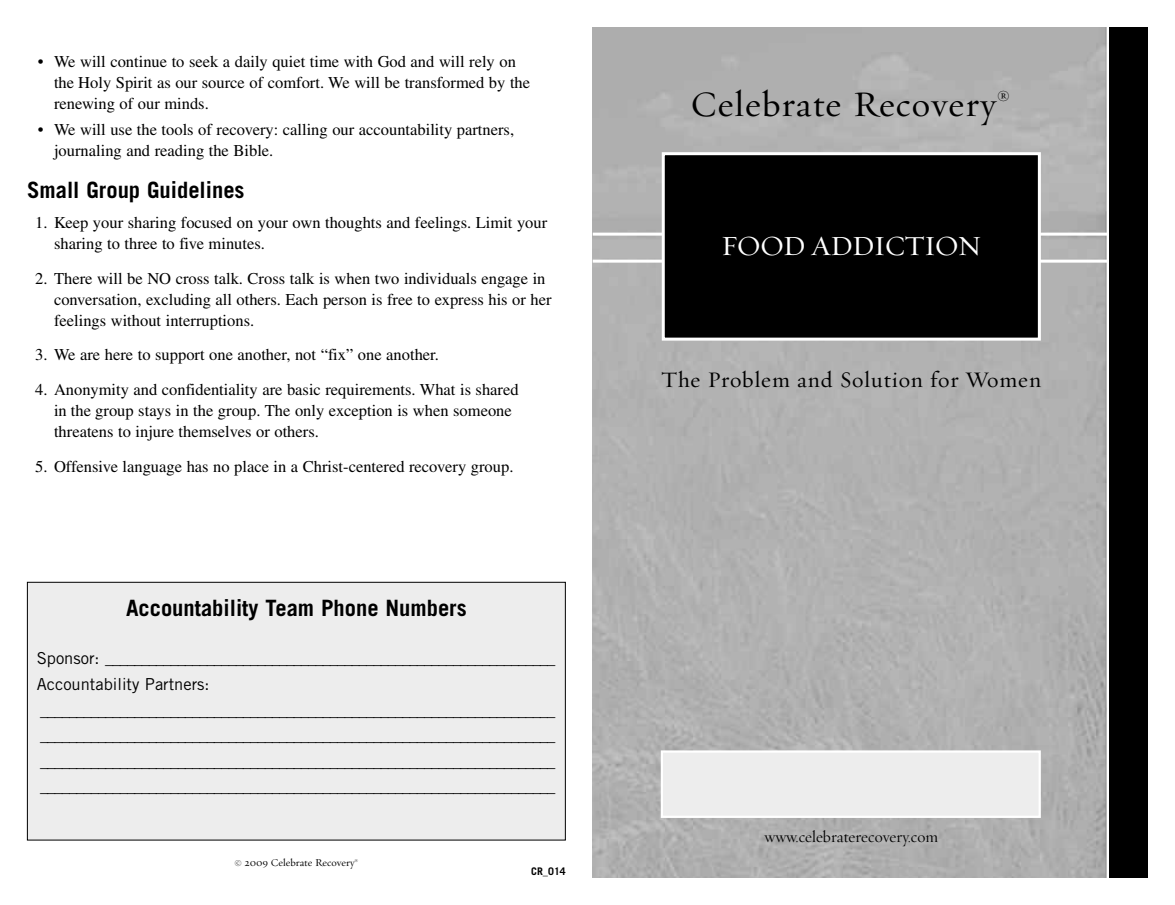
<style>
.page{position:relative;width:1175px;height:905px;background:#fff}
.page>*{position:absolute;margin:0;border:0;box-sizing:border-box;transform-origin:0 0}
.t1{font:36px "Requiem Text HTF Roman";letter-spacing:.03em;color:#000}
.t2{font:27.9px "Requiem Text HTF Roman";letter-spacing:-.05em;color:#fff}
.t3{font:700 22.5px "Trade Gothic LT Std";color:#000}
.t4{font:22.35px "Requiem Text HTF Roman";letter-spacing:.035em;color:#000}
.t5{font:16.5px/21px "Times LT Std";color:#000}
.t6{font:16.5px/25.5px "Trade Gothic LT Std";color:#000}
.t7{font:16.5px "Requiem Display HTF Roman";color:#000}
.t8{font:10.5px "Requiem Text HTF Roman";color:#000}
.t9{font:700 10.5px "Trade Gothic LT Std";color:#000}
</style>
<div class="page">
<div style="left:592px;top:27px;width:556px;height:851px;background:#000"></div>
<div style="left:592px;top:27px;width:516px;height:851px;background:#b1b1b1"></div>
<svg style="left:592px;top:232px;width:516px;height:4px"></svg>
<hr style="left:592px;top:260px;width:516px;height:2px;background:#fff">
<div style="left:664px;top:155px;width:373px;height:182px;background:#000"></div>
<div style="left:662px;top:152px;width:378px;height:188px;border:3px solid #fff"></div>
<div style="left:663px;top:752px;width:375px;height:63px;background:#ededed"></div>
<div style="left:661px;top:750px;width:379px;height:68px;border:2px solid #fff"></div>
<div style="left:28px;top:582px;width:537px;height:257px;background:#ededed"></div>
<div style="left:27px;top:582px;width:539px;height:258px;border:1px solid #000"></div>
<p class="t5" style="left:54px;top:51px;width:477px;text-indent:-16px">• We will continue to seek a daily quiet time with God and will rely on the Holy Spirit as our source of comfort. We will be transformed by the renewing of our minds.</p>
<p class="t5" style="left:54px;top:118px;width:461px;text-indent:-16px">• We will use the tools of recovery: calling our accountability partners, journaling and reading the Bible.</p>
<h3 class="t3" style="left:27px;top:176px;width:219px">Small Group Guidelines</h3>
<p class="t5" style="left:54px;top:212px;width:495px;text-indent:-19px">1. Keep your sharing focused on your own thoughts and feelings. Limit your sharing to three to five minutes.</p>
<p class="t5" style="left:54px;top:268px;width:499px;text-indent:-19px">2. There will be NO cross talk. Cross talk is when two individuals engage in conversation, excluding all others. Each person is free to express his or her feelings without interruptions.</p>
<p class="t5" style="left:35px;top:344px;width:405px">3. We are here to support one another, not “fix” one another.</p>
<p class="t5" style="left:54px;top:379px;width:466px;text-indent:-19px">4. Anonymity and confidentiality are basic requirements. What is shared in the group stays in the group. The only exception is when someone threatens to injure themselves or others.</p>
<p class="t5" style="left:35px;top:455px;width:480px">5. Offensive language has no place in a Christ-centered recovery group.</p>
<h3 class="t3" style="left:126px;top:594px;width:342px">Accountability Team Phone Numbers</h3>
<p class="t6" style="left:37px;top:645px;width:520px">Sponsor: ______________________________________________________________ Accountability Partners: _______________________________________________________________________ _______________________________________________________________________ _______________________________________________________________________ _______________________________________________________________________</p>
<p class="t8" style="left:234px;top:856px;width:125px">© 2009 Celebrate Recovery<sup>®</sup></p>
<p class="t9" style="left:531px;top:864px;width:36px">CR_014</p>
<h1 class="t1" style="left:690px;top:82px;width:321px">Celebrate Recovery<sup>®</sup></h1>
<h2 class="t2" style="left:721px;top:229px;width:262px">FOOD ADDICTION</h2>
<h3 class="t4" style="left:661px;top:367px;width:381px">The Problem and Solution for Women</h3>
<p class="t7" style="left:764px;top:827px;width:175px">www.celebraterecovery.com</p>
</div>
